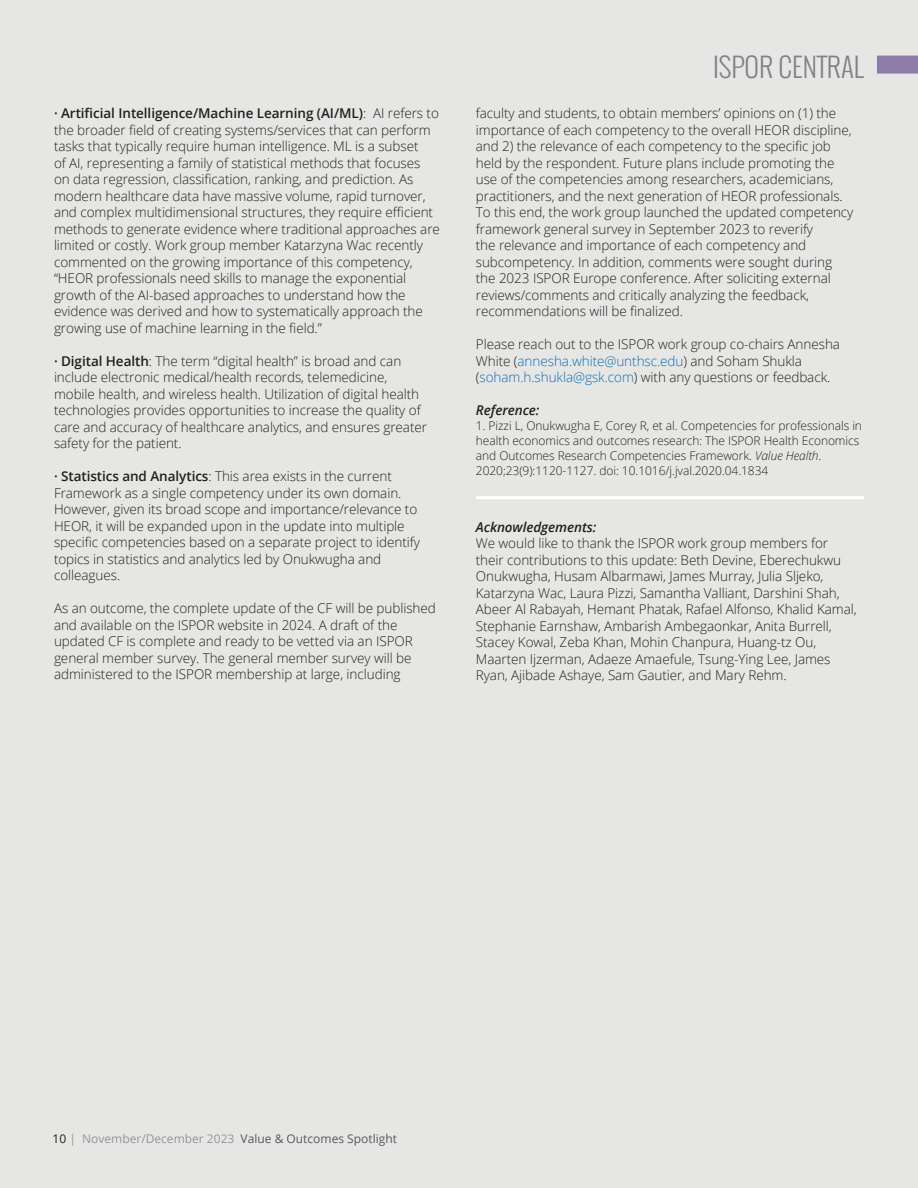
<style>
.page{position:relative;width:918px;height:1188px;background:#e6e7e5}
.page>*{position:absolute;margin:0;border:0;box-sizing:border-box;transform-origin:0 0}
.t1{font:300 27px "Oswald";color:#808285}
.t2{font:300 13.5px/16.5px "Open Sans";letter-spacing:-.005em;color:#231f20}
.t3{font:italic 600 13.5px "Open Sans";letter-spacing:-.005em;color:#231f20}
.t4{font:300 12px/15px "Open Sans";letter-spacing:-.005em;color:#231f20}
.t5{font:12px "Open Sans";color:#57585a}
.s1{font-weight:600}
.s2{color:#0d6cb6}
.s3{font-style:italic}
.s4{color:#231f20}
.s5{color:#939598}
</style>
<div class="page">
<div style="left:877px;top:56px;width:41px;height:18px;background:#8d7ba8"></div>
<hr style="left:476px;top:496px;width:388px;height:3px;background:#fff">
<p class="t2" style="left:54px;top:105px;width:387px"><span class="s1">· Artificial Intelligence/Machine Learning (AI/ML)</span>: AI refers to the broader field of creating systems/services that can perform tasks that typically require human intelligence. ML is a subset<br>of AI, representing a family of statistical methods that focuses<br>on data regression, classification, ranking, and prediction. As modern healthcare data have massive volume, rapid turnover, and complex multidimensional structures, they require efficient methods to generate evidence where traditional approaches are limited or costly. Work group member Katarzyna Wac recently commented on the growing importance of this competency, “HEOR professionals need skills to manage the exponential growth of the AI-based approaches to understand how the evidence was derived and how to systematically approach the growing use of machine learning in the field.”</p>
<p class="t2" style="left:54px;top:352px;width:375px"><span class="s1">· Digital Health</span>: The term “digital health” is broad and can include electronic medical/health records, telemedicine, mobile health, and wireless health. Utilization of digital health technologies provides opportunities to increase the quality of care and accuracy of healthcare analytics, and ensures greater safety for the patient.</p>
<p class="t2" style="left:54px;top:468px;width:368px"><span class="s1">· Statistics and Analytics</span>: This area exists in the current Framework as a single competency under its own domain.<br>However, given its broad scope and importance/relevance to HEOR, it will be expanded upon in the update into multiple specific competencies based on a separate project to identify topics in statistics and analytics led by Onukwugha and colleagues.</p>
<p class="t2" style="left:54px;top:600px;width:383px">As an outcome, the complete update of the CF will be published and available on the ISPOR website in 2024. A draft of the updated CF is complete and ready to be vetted via an ISPOR general member survey. The general member survey will be administered to the ISPOR membership at large, including</p>
<h1 class="t1" style="left:713px;top:47px;width:152px">ISPOR CENTRAL</h1>
<p class="t2" style="left:476px;top:105px;width:379px">faculty and students, to obtain members’ opinions on (1) the importance of each competency to the overall HEOR discipline, and 2) the relevance of each competency to the specific job held by the respondent. Future plans include promoting the use of the competencies among researchers, academicians, practitioners, and the next generation of HEOR professionals.<br>To this end, the work group launched the updated competency framework general survey in September 2023 to reverify<br>the relevance and importance of each competency and subcompetency. In addition, comments were sought during the 2023 ISPOR Europe conference. After soliciting external reviews/comments and critically analyzing the feedback, recommendations will be finalized.</p>
<p class="t2" style="left:476px;top:336px;width:366px">Please reach out to the ISPOR work group co-chairs Annesha<br>White (<span class="s2">annesha.white@unthsc.edu</span>) and Soham Shukla (<span class="s2">soham.h.shukla@gsk.com</span>) with any questions or feedback.</p>
<p class="t3" style="left:476px;top:401px;width:65px">Reference:</p>
<p class="t4" style="left:476px;top:418px;width:388px">1. Pizzi L, Onukwugha E, Corey R, et al. Competencies for professionals in health economics and outcomes research: The ISPOR Health Economics and Outcomes Research Competencies Framework. <span class="s3">Value Health</span>.<br>2020;23(9):1120-1127. doi: 10.1016/j.jval.2020.04.1834</p>
<p class="t3" style="left:476px;top:517px;width:122px">Acknowledgements:</p>
<p class="t2" style="left:476px;top:535px;width:382px">We would like to thank the ISPOR work group members for their contributions to this update: Beth Devine, Eberechukwu Onukwugha, Husam Albarmawi, James Murray, Julia Sljeko, Katarzyna Wac, Laura Pizzi, Samantha Valliant, Darshini Shah, Abeer Al Rabayah, Hemant Phatak, Rafael Alfonso, Khalid Kamal, Stephanie Earnshaw, Ambarish Ambegaonkar, Anita Burrell, Stacey Kowal, Zeba Khan, Mohin Chanpura, Huang-tz Ou, Maarten Ijzerman, Adaeze Amaefule, Tsung-Ying Lee, James Ryan, Ajibade Ashaye, Sam Gautier, and Mary Rehm.</p>
<p class="t5" style="left:53px;top:1131px;width:346px"><span class="s4">10</span> <span class="s5">| November/December 2023</span> Value &amp; Outcomes Spotlight</p>
</div>
